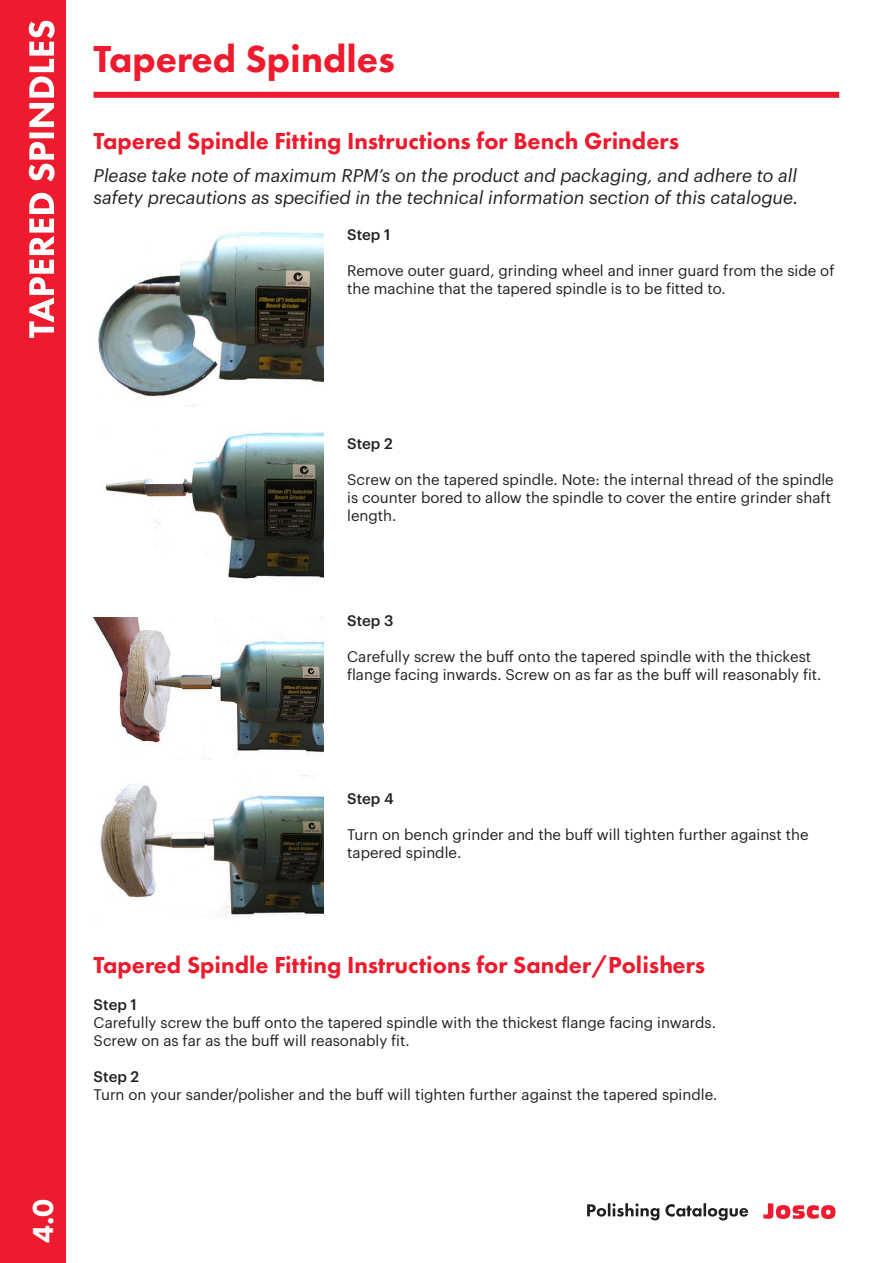
<style>
.page{position:relative;width:893px;height:1263px;background:#fff}
.page>*{position:absolute;margin:0;border:0;box-sizing:border-box;transform-origin:0 0}
.t1{font:800 39px "Futura PT";color:#ed1b2d}
.t2{font:800 30px "Futura PT";color:#fff}
.t3{font:800 24px "Futura PT";color:#ed1b2d}
.t4{font:italic 18px/21.6px "Graphik";color:#231f20}
.t5{font:15px/18px "Graphik";color:#231f20}
.t6{font:500 15px "Graphik";color:#231f20}
</style>
<div class="page">
<div style="left:0;top:0;width:66px;height:1263px;background:#ed1b2d"></div>
<div style="left:94px;top:92px;width:745px;height:6px;background:#ed1b2d"></div>
<svg style="left:763px;top:1203px;width:72px;height:16px"></svg>
<svg style="left:587px;top:1203px;width:161px;height:17px"></svg>
<img style="left:98px;top:232px;width:225px;height:174px">
<img style="left:105px;top:432px;width:218px;height:147px">
<img style="left:94px;top:618px;width:229px;height:140px">
<img style="left:100px;top:776px;width:223px;height:143px">
<svg style="left:29px;top:21px;width:26px;height:317px"></svg>
<h1 class="t1" style="left:94px;top:35px;width:303px">Tapered Spindles</h1>
<h3 class="t3" style="left:94px;top:126px;width:587px">Tapered Spindle Fitting Instructions for Bench Grinders</h3>
<p class="t4" style="left:94px;top:163px;width:706px">Please take note of maximum RPM’s on the product and packaging, and adhere to all safety precautions as specified in the technical information section of this catalogue.</p>
<p class="t6" style="left:347px;top:223px;width:45px">Step 1</p>
<p class="t5" style="left:347px;top:260px;width:489px">Remove outer guard, grinding wheel and inner guard from the side of the machine that the tapered spindle is to be fitted to.</p>
<p class="t6" style="left:347px;top:432px;width:47px">Step 2</p>
<p class="t5" style="left:347px;top:469px;width:488px">Screw on the tapered spindle. Note: the internal thread of the spindle is counter bored to allow the spindle to cover the entire grinder shaft length.</p>
<p class="t6" style="left:347px;top:609px;width:48px">Step 3</p>
<p class="t5" style="left:347px;top:646px;width:476px">Carefully screw the buff onto the tapered spindle with the thickest flange facing inwards. Screw on as far as the buff will reasonably fit.</p>
<h2 class="t2" style="left:24px;top:1243px;width:46px;rotate:-90deg">4.0</h2>
<p class="t6" style="left:347px;top:787px;width:48px">Step 4</p>
<p class="t5" style="left:347px;top:824px;width:463px">Turn on bench grinder and the buff will tighten further against the tapered spindle.</p>
<h3 class="t3" style="left:94px;top:950px;width:613px">Tapered Spindle Fitting Instructions for Sander/Polishers</h3>
<p class="t6" style="left:94px;top:993px;width:45px">Step 1</p>
<p class="t5" style="left:94px;top:1012px;width:624px">Carefully screw the buff onto the tapered spindle with the thickest flange facing inwards.<br>Screw on as far as the buff will reasonably fit.</p>
<p class="t6" style="left:94px;top:1065px;width:47px">Step 2</p>
<p class="t5" style="left:94px;top:1084px;width:625px">Turn on your sander/polisher and the buff will tighten further against the tapered spindle.</p>
</div>
